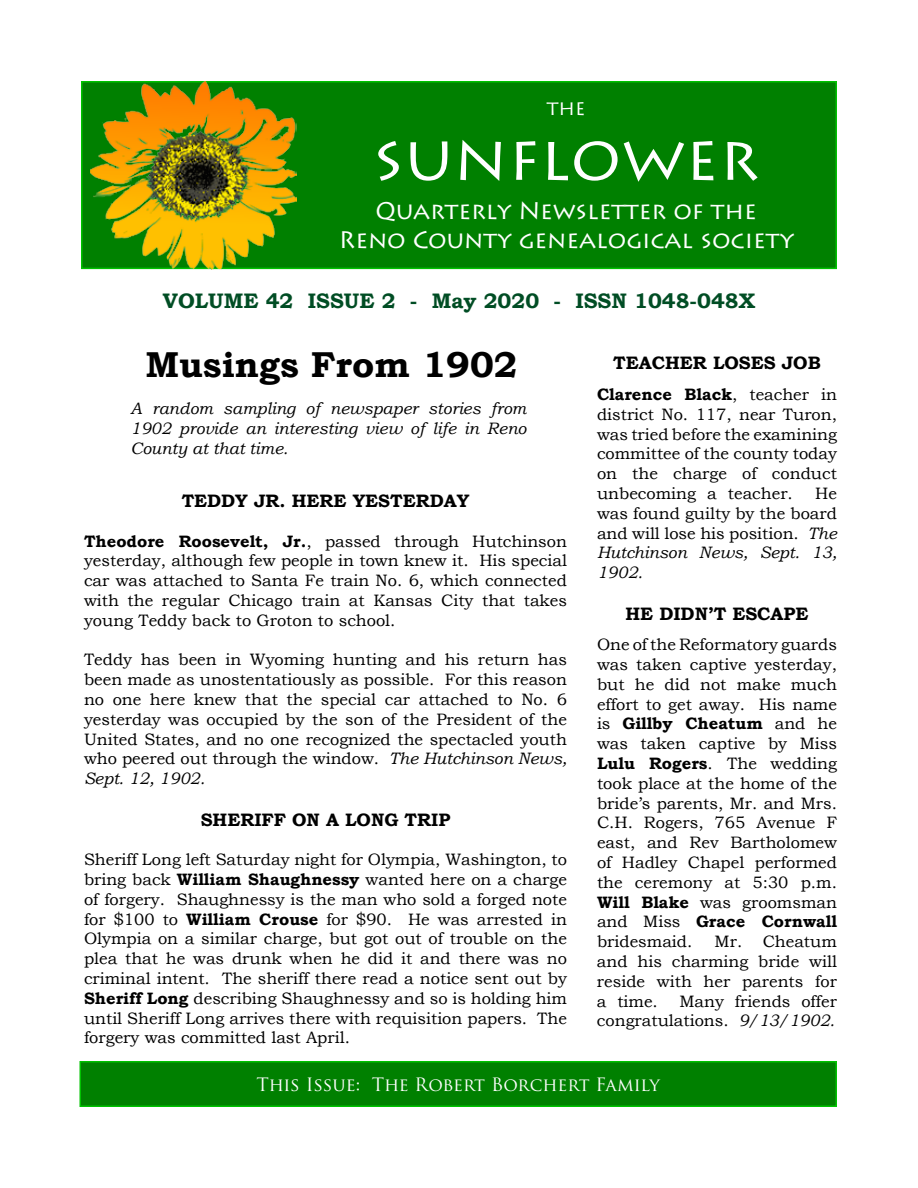
<style>
.page{position:relative;width:918px;height:1188px;background:#fff}
.page>*{position:absolute;margin:0;border:0;box-sizing:border-box;transform-origin:0 0}
.t1{font:54px "Lithos Pro";color:#fff;scale:1.1 1}
.t2{font:700 36px "Bookman Old Style";color:#000}
.t3{font:24px/28.8px "Lithos Pro";color:#fff;text-align:center}
.t4{font:700 21px "Bookman Old Style";color:#004d24}
.t5{font:700 18px "Bookman Old Style";color:#000}
.t6{font:18px "Trajan Pro";letter-spacing:-.01em;color:#fff}
.t7{font:18px "Lithos Pro";color:#fff}
.t8{font:16.5px/19.8px "Bookman Old Style";color:#000;text-align:justify}
.t9{font:italic 16.5px/19.8px "Bookman Old Style";color:#000;text-align:justify}
.s1{font-weight:700}
.s2{font-style:italic}
</style>
<div class="page">
<div style="left:82px;top:82px;width:754px;height:186px;background:#008000"></div>
<div style="left:81px;top:81px;width:756px;height:188px;border:2px solid #00c200"></div>
<div style="left:80px;top:1062px;width:756px;height:44px;background:#008000"></div>
<div style="left:80px;top:1061px;width:757px;height:46px;border:2px solid #00c200"></div>
<img style="left:91px;top:81px;width:206px;height:189px">
<p class="t7" style="left:547px;top:98px;width:40px">THE</p>
<h1 class="t1" style="left:373px;top:130px;width:354px">SUNFLOWER</h1>
<h3 class="t3" style="left:339px;top:197px;width:456px">Quarterly Newsletter of the<br>Reno County genealogical society</h3>
<p class="t4" style="left:163px;top:286px;width:594px">VOLUME 42 ISSUE 2 - May 2020 - ISSN 1048-048X</p>
<h2 class="t2" style="left:145px;top:338px;width:374px">Musings From 1902</h2>
<p class="t9" style="left:130px;top:399px;width:398px">A random sampling of newspaper stories from 1902 provide an interesting view of life in Reno County at that time.</p>
<p class="t5" style="left:182px;top:488px;width:289px">TEDDY JR. HERE YESTERDAY</p>
<p class="t8" style="left:84px;top:531px;width:485px"><span class="s1">Theodore Roosevelt, Jr.</span>, passed through Hutchinson yesterday, although few people in town knew it. His special car was attached to Santa Fe train No. 6, which connected with the regular Chicago train at Kansas City that takes young Teddy back to Groton to school.</p>
<p class="t8" style="left:84px;top:650px;width:485px">Teddy has been in Wyoming hunting and his return has been made as unostentatiously as possible. For this reason no one here knew that the special car attached to No. 6 yesterday was occupied by the son of the President of the United States, and no one recognized the spectacled youth who peered out through the window. <span class="s2">The Hutchinson News, Sept. 12, 1902.</span></p>
<p class="t5" style="left:201px;top:806px;width:251px">SHERIFF ON A LONG TRIP</p>
<p class="t8" style="left:84px;top:850px;width:485px">Sheriff Long left Saturday night for Olympia, Washington, to bring back <span class="s1">William Shaughnessy</span> wanted here on a charge of forgery. Shaughnessy is the man who sold a forged note for $100 to <span class="s1">William Crouse</span> for $90. He was arrested in Olympia on a similar charge, but got out of trouble on the plea that he was drunk when he did it and there was no criminal intent. The sheriff there read a notice sent out by <span class="s1">Sheriff Long</span> describing Shaughnessy and so is holding him until Sheriff Long arrives there with requisition papers. The forgery was committed last April.</p>
<p class="t5" style="left:613px;top:350px;width:209px">TEACHER LOSES JOB</p>
<p class="t8" style="left:597px;top:384px;width:242px"><span class="s1">Clarence Black</span>, teacher in district No. 117, near Turon, was tried before the examining committee of the county today on the charge of conduct unbecoming a teacher.</p>
<p class="t8" style="left:597px;top:483px;width:241px;text-indent:218px">He was found guilty by the board and will lose his position. <span class="s2">The Hutchinson News, Sept. 13, 1902.</span></p>
<p class="t5" style="left:626px;top:600px;width:184px">HE DIDN’T ESCAPE</p>
<p class="t8" style="left:597px;top:635px;width:242px">One of the Reformatory guards was taken captive yesterday, but he did not make much effort to get away. His name is <span class="s1">Gillby Cheatum</span> and he was taken captive by Miss <span class="s1">Lulu Rogers</span>. The wedding took place at the home of the bride’s parents, Mr. and Mrs.<br>C.H. Rogers, 765 Avenue F east, and Rev Bartholomew of Hadley Chapel performed the ceremony at 5:30 p.m.<br><span class="s1">Will Blake</span> was groomsman and Miss <span class="s1">Grace Cornwall </span>bridesmaid.</p>
<p class="t8" style="left:597px;top:932px;width:242px;text-indent:118px">Mr. Cheatum and his charming bride will reside with her parents for a time.</p>
<p class="t8" style="left:597px;top:991px;width:241px;text-align:right">Many friends offer congratulations. <span class="s2">9/13/1902.</span></p>
<p class="t6" style="left:257px;top:1073px;width:405px">This Issue: The Robert Borchert Family</p>
</div>
